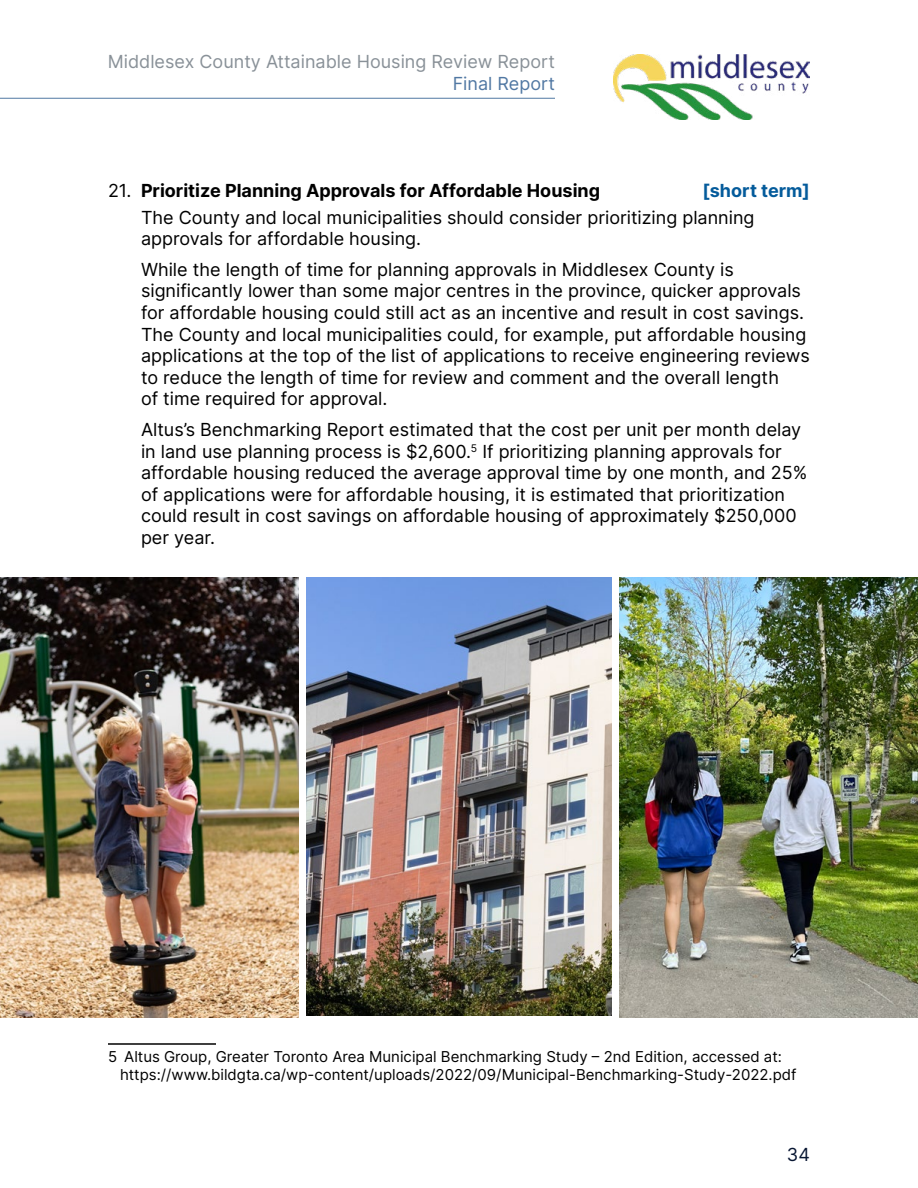
<style>
.page{position:relative;width:918px;height:1188px;background:#fff}
.page>*{position:absolute;margin:0;border:0;box-sizing:border-box;transform-origin:0 0}
.UL1-big-return{font:18px/21.6px "Inter";color:#000}
.OL1-big{font:700 18px "Inter";color:#000}
.t1{font:18px "Inter";color:#899198}
.t2{font:18px "Inter";color:#5178a3}
.OL1-big-2{font:700 18px "Inter";color:#045b9b}
.t3{font:18px "Inter";color:#081632}
.Footnote{font:15px/18px "Inter";color:#000}
.s1{font-weight:400}
</style>
<div class="page">
<img style="left:613px;top:54px;width:197px;height:66px">
<hr style="left:0;top:98px;width:555px;height:1px;background:#5178a3">
<hr style="left:108px;top:1043px;width:108px;height:2px;background:#000">
<img style="left:306px;top:578px;width:306px;height:437px">
<img style="left:0;top:578px;width:298px;height:439px">
<img style="left:620px;top:578px;width:298px;height:439px">
<p class="t1" style="left:108px;top:48px;width:449px">Middlesex County Attainable Housing Review Report</p>
<p class="t2" style="left:453px;top:70px;width:104px">Final Report</p>
<p class="OL1-big" style="left:108px;top:178px;width:494px"><span class="s1">21.</span> Prioritize Planning Approvals for Affordable Housing</p>
<p class="OL1-big-2" style="left:702px;top:178px;width:109px">[short term]</p>
<p class="UL1-big-return" style="left:141px;top:206px;width:615px">The County and local municipalities should consider prioritizing planning approvals for affordable housing.</p>
<p class="UL1-big-return" style="left:141px;top:258px;width:671px">While the length of time for planning approvals in Middlesex County is significantly lower than some major centres in the province, quicker approvals for affordable housing could still act as an incentive and result in cost savings.<br>The County and local municipalities could, for example, put affordable housing applications at the top of the list of applications to receive engineering reviews to reduce the length of time for review and comment and the overall length<br>of time required for approval.</p>
<p class="UL1-big-return" style="left:141px;top:418px;width:668px">Altus’s Benchmarking Report estimated that the cost per unit per month delay in land use planning process is $2,600.<sup>5</sup> If prioritizing planning approvals for affordable housing reduced the average approval time by one month, and 25% of applications were for affordable housing, it is estimated that prioritization could result in cost savings on affordable housing of approximately $250,000 per year.</p>
<p class="Footnote" style="left:120px;top:1047px;width:678px;text-indent:-12px">5 Altus Group, Greater Toronto Area Municipal Benchmarking Study – 2nd Edition, accessed at: https://www.bildgta.ca/wp-content/uploads/2022/09/Municipal-Benchmarking-Study-2022.pdf</p>
<p class="t3" style="left:787px;top:1141px;width:25px">34</p>
</div>
